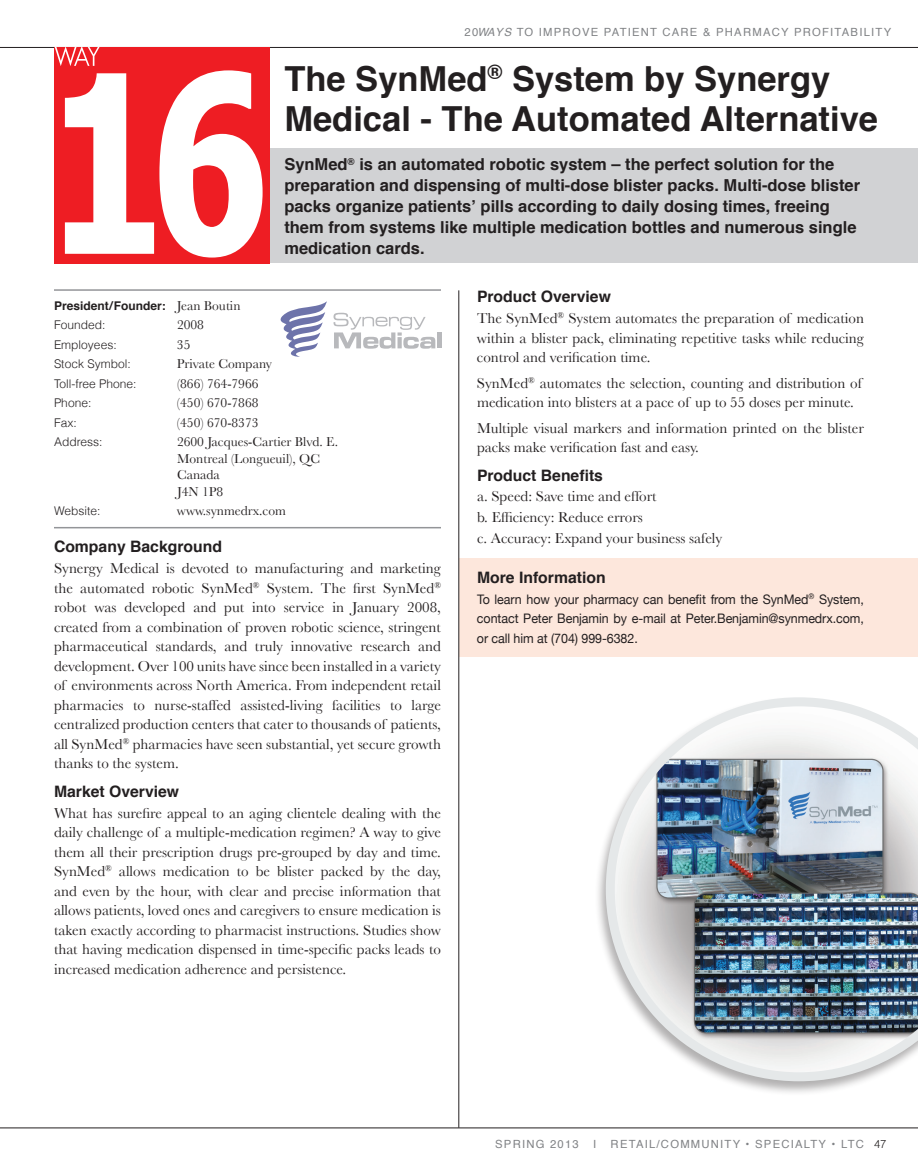
<style>
.page{position:relative;width:918px;height:1175px;background:#fff}
.page>*{position:absolute;margin:0;border:0;box-sizing:border-box;transform-origin:0 0}
.t1{font:700 34.5px/40.5px "Helvetica";color:#231f20}
.t2{font:700 16.5px/21px "Helvetica";color:#231f20}
.t3{font:700 15.75px "Helvetica";color:#231f20}
.t4{font:15px/19.5px "Baskerville";color:#231f20;text-align:justify}
.t5{font:13.5px/16.5px "Baskerville";color:#231f20}
.t6{font:13.2px/19.5px "Helvetica Neue";letter-spacing:-.005em;color:#231f20;text-align:justify;scale:.95 1}
.t7{font:300 12px "Helvetica";color:#231f20}
.t8{font:700 12px/19.5px "Helvetica";color:#231f20}
.t9{font:11.25px "Helvetica";letter-spacing:.11em;color:#808285}
.s1{font-style:italic}
.s2{font-family:"Baskerville";font-weight:400;font-size:13.5px}
.s3{font-weight:300}
.s4{font-weight:300;color:#231f20}
</style>
<div class="page">
<hr style="left:0;top:1127px;width:918px;height:1px;background:#231f20">
<hr style="left:0;top:47px;width:918px;height:1px;background:#231f20">
<div style="left:459px;top:558px;width:459px;height:98px;background:#fde7dc"></div>
<div style="left:54px;top:148px;width:864px;height:115px;background:#d1d2d4"></div>
<div style="left:595px;top:696px;width:323px;height:400px;background:#231f20;opacity:.35"></div>
<img style="left:606px;top:697px;width:312px;height:384px">
<div style="left:54px;top:47px;width:216px;height:216px;background:#ee1d23"></div>
<svg style="left:55px;top:47px;width:208px;height:210px"></svg>
<hr style="left:54px;top:289px;width:387px;height:2px;background:#939598">
<hr style="left:54px;top:527px;width:387px;height:1px;background:#939598">
<hr style="left:459px;top:290px;width:1px;height:837px;background:#231f20">
<svg style="left:281px;top:301px;width:46px;height:56px"></svg>
<svg style="left:334px;top:313px;width:101px;height:36px"></svg>
<hr style="left:437px;top:332px;width:4px;height:16px;background:#b8b9bc">
<p class="t9" style="left:465px;top:23px;width:62px">20<span class="s1">WAYS</span> TO</p>
<p class="t9" style="left:539px;top:23px;width:15px">IMPRO</p>
<p class="t9" style="left:582px;top:23px;width:38px">VE PATIE</p>
<p class="t9" style="left:641px;top:23px;width:41px">NT CARE</p>
<p class="t9" style="left:703px;top:23px;width:32px">&amp; PHARMAC</p>
<p class="t9" style="left:781px;top:23px;width:30px">Y PROFITABILIT</p>
<p class="t9" style="left:884px;top:23px;width:9px">Y</p>
<h1 class="t1" style="left:284px;top:59px;width:595px">The SynMed<sup>®</sup> System by Synergy<br>Medical - The Automated Alternative</h1>
<p class="t2" style="left:284px;top:154px;width:577px">SynMed<sup>®</sup> is an automated robotic system – the perfect solution for the preparation and dispensing of multi-dose blister packs. Multi-dose blister packs organize patients’ pills according to daily dosing times, freeing them from systems like multiple medication bottles and numerous single medication cards.</p>
<p class="t8" style="left:54px;top:296px;width:188px">President/Founder: <span class="s2">Jean Boutin<br></span><span class="s3">Founded:</span></p>
<p class="t5" style="left:177px;top:316px;width:29px">2008</p>
<p class="t7" style="left:54px;top:337px;width:64px">Employees:</p>
<p class="t5" style="left:177px;top:336px;width:15px">35</p>
<p class="t7" style="left:54px;top:356px;width:78px">Stock Symbol:</p>
<p class="t5" style="left:177px;top:355px;width:97px">Private Company</p>
<p class="t7" style="left:54px;top:376px;width:84px">Toll-free Phone:</p>
<p class="t5" style="left:177px;top:375px;width:83px">(866) 764-7966</p>
<p class="t7" style="left:54px;top:395px;width:39px">Phone:</p>
<p class="t5" style="left:177px;top:394px;width:83px">(450) 670-7868</p>
<p class="t7" style="left:54px;top:415px;width:24px">Fax:</p>
<p class="t5" style="left:177px;top:414px;width:83px">(450) 670-8373</p>
<p class="t7" style="left:54px;top:434px;width:50px">Address:</p>
<p class="t5" style="left:177px;top:433px;width:163px">2600 Jacques-Cartier Blvd. E.<br>Montreal (Longueuil), QC<br>Canada<br>J4N 1P8</p>
<p class="t7" style="left:54px;top:503px;width:48px">Website:</p>
<p class="t5" style="left:177px;top:502px;width:110px">www.synmedrx.com</p>
<p class="t3" style="left:54px;top:534px;width:170px">Company Background</p>
<p class="t4" style="left:54px;top:558px;width:389px">Synergy Medical is devoted to manufacturing and marketing the automated robotic SynMed<sup>®</sup> System. The first SynMed<sup>® </sup>robot was developed and put into service in January 2008, created from a combination of proven robotic science, stringent pharmaceutical standards, and truly innovative research and development. Over 100 units have since been installed in a variety of environments across North America. From independent retail pharmacies to nurse-staffed assisted-living facilities to large centralized production centers that cater to thousands of patients, all SynMed<sup>®</sup> pharmacies have seen substantial, yet secure growth thanks to the system.</p>
<p class="t3" style="left:54px;top:778px;width:127px">Market Overview</p>
<p class="t4" style="left:54px;top:803px;width:389px">What has surefire appeal to an aging clientele dealing with the daily challenge of a multiple-medication regimen? A way to give them all their prescription drugs pre-grouped by day and time.<br>SynMed<sup>®</sup> allows medication to be blister packed by the day, and even by the hour, with clear and precise information that allows patients, loved ones and caregivers to ensure medication is taken exactly according to pharmacist instructions. Studies show that having medication dispensed in time-specific packs leads to increased medication adherence and persistence.</p>
<p class="t3" style="left:477px;top:284px;width:135px">Product Overview</p>
<p class="t4" style="left:477px;top:308px;width:389px">The SynMed<sup>®</sup> System automates the preparation of medication within a blister pack, eliminating repetitive tasks while reducing control and verification time.</p>
<p class="t4" style="left:477px;top:373px;width:386px">SynMed<sup>®</sup> automates the selection, counting and distribution of medication into blisters at a pace of up to 55 doses per minute.</p>
<p class="t4" style="left:477px;top:418px;width:388px">Multiple visual markers and information printed on the blister packs make verification fast and easy.</p>
<p class="t3" style="left:477px;top:462px;width:128px">Product Benefits</p>
<p class="t4" style="left:477px;top:485px;width:247px;line-height:20.9px;text-align:left">a. Speed: Save time and effort<br>b. Efficiency: Reduce errors<br>c. Accuracy: Expand your business safely</p>
<p class="t3" style="left:477px;top:564px;width:130px">More Information</p>
<p class="t6" style="left:477px;top:589px;width:409px">To learn how your pharmacy can benefit from the SynMed<sup>®</sup> System, contact Peter Benjamin by e-mail at Peter.Benjamin@synmedrx.com, or call him at (704) 999-6382.</p>
<p class="t9" style="left:495px;top:1135px;width:85px">SPRING 2013</p>
<p class="t9" style="left:593px;top:1135px;width:3px">I</p>
<p class="t9" style="left:611px;top:1135px;width:277px">RETAIL/COMMUNITY • SPEC IALTY • LTC <span class="s4">47</span></p>
</div>
